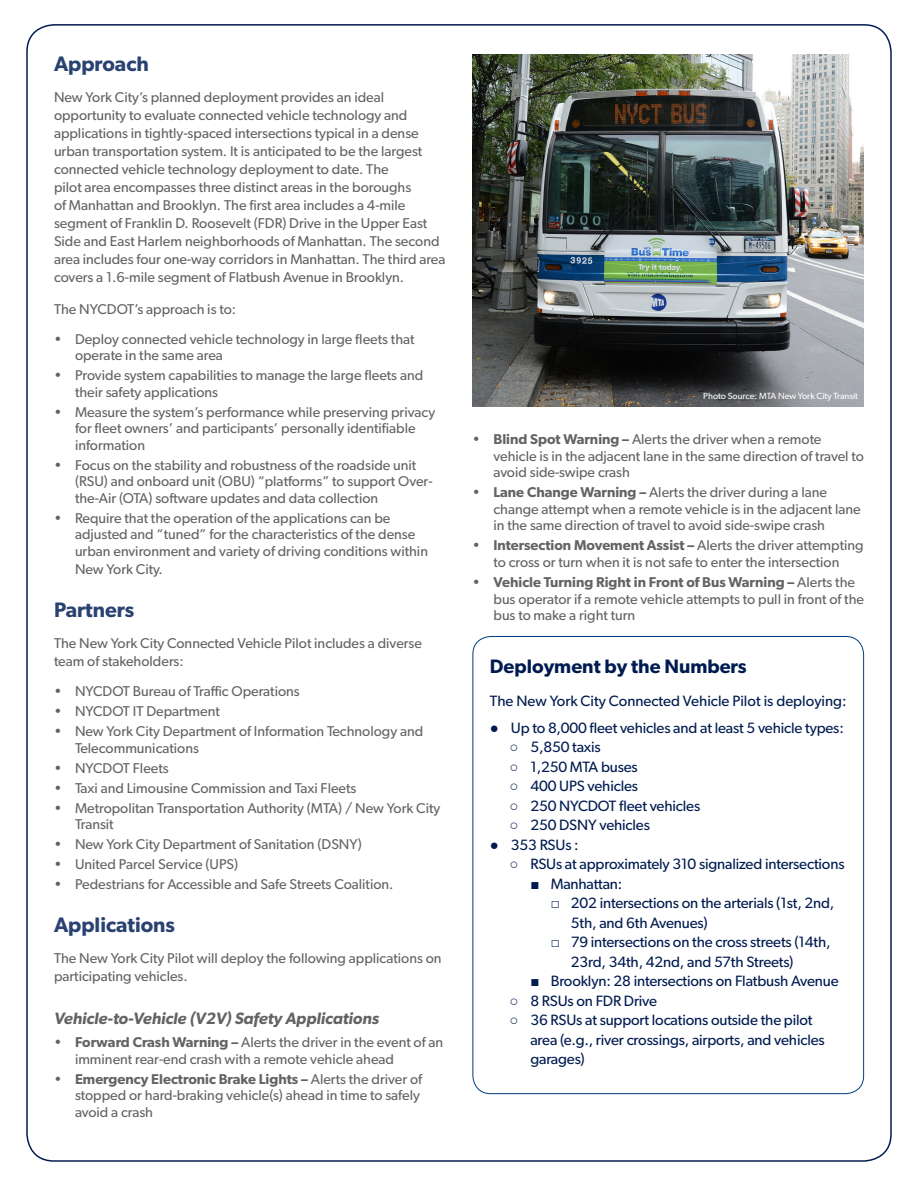
<style>
.page{position:relative;width:918px;height:1188px;background:#fff}
.page>*{position:absolute;margin:0;border:0;box-sizing:border-box;transform-origin:0 0}
.Heading_Level_1{font:600 21px "Gibson";color:#2a4271}
.Sidebar_Heading_Leve{font:600 19.5px "Gibson";color:#001b50}
.Heading_Level_2{font:italic 600 16.5px "Gibson";color:#636366}
.Sidebar_Body{font:15px/19.5px "Gibson";letter-spacing:-.01em;color:#001b50}
.Body_Text{font:14.25px/16.5px "Gibson";color:#636366}
.Body_Text-2{font:9px "Gibson";color:#fff}
.s1{font-weight:600}
.s2{font-family:"Arial"}
</style>
<div class="page">
<img style="left:472px;top:54px;width:392px;height:353px">
<p class="Heading_Level_1" style="left:54px;top:51px;width:96px">Approach</p>
<p class="Body_Text" style="left:54px;top:88px;width:393px;line-height:18px">New York City’s planned deployment provides an ideal opportunity to evaluate connected vehicle technology and applications in tightly-spaced intersections typical in a dense urban transportation system. It is anticipated to be the largest connected vehicle technology deployment to date. The<br>pilot area encompasses three distinct areas in the boroughs<br>of Manhattan and Brooklyn. The first area includes a 4-mile segment of Franklin D. Roosevelt (FDR) Drive in the Upper East Side and East Harlem neighborhoods of Manhattan. The second area includes four one-way corridors in Manhattan. The third area covers a 1.6-mile segment of Flatbush Avenue in Brooklyn.</p>
<p class="Body_Text" style="left:54px;top:300px;width:184px">The NYCDOT’s approach is to:</p>
<p class="Body_Text" style="left:75px;top:330px;width:341px;text-indent:-21px">• Deploy connected vehicle technology in large fleets that operate in the same area</p>
<p class="Body_Text" style="left:75px;top:367px;width:350px;text-indent:-21px">• Provide system capabilities to manage the large fleets and their safety applications</p>
<p class="Body_Text" style="left:75px;top:403px;width:362px;text-indent:-21px">• Measure the system’s performance while preserving privacy for fleet owners’ and participants’ personally identifiable information</p>
<p class="Body_Text" style="left:75px;top:456px;width:359px;text-indent:-21px">• Focus on the stability and robustness of the roadside unit (RSU) and onboard unit (OBU) “platforms” to support Over&shy;the-Air (OTA) software updates and data collection</p>
<p class="Body_Text" style="left:75px;top:509px;width:355px;text-indent:-21px">• Require that the operation of the applications can be adjusted and “tuned” for the characteristics of the dense urban environment and variety of driving conditions within</p>
<p class="Body_Text" style="left:75px;top:560px;width:89px">New York City.</p>
<p class="Heading_Level_1" style="left:54px;top:597px;width:82px">Partners</p>
<p class="Body_Text" style="left:54px;top:634px;width:369px;line-height:18px">The New York City Connected Vehicle Pilot includes a diverse team of stakeholders:</p>
<p class="Body_Text" style="left:54px;top:683px;width:247px">• NYCDOT Bureau of Traffic Operations</p>
<p class="Body_Text" style="left:54px;top:703px;width:167px">• NYCDOT IT Department</p>
<p class="Body_Text" style="left:75px;top:723px;width:350px;text-indent:-21px">• New York City Department of Information Technology and<br>Telecommunications</p>
<p class="Body_Text" style="left:54px;top:759px;width:116px">• NYCDOT Fleets</p>
<p class="Body_Text" style="left:54px;top:779px;width:304px">• Taxi and Limousine Commission and Taxi Fleets</p>
<p class="Body_Text" style="left:75px;top:799px;width:367px;text-indent:-21px">• Metropolitan Transportation Authority (MTA) / New York City<br>Transit</p>
<p class="Body_Text" style="left:54px;top:836px;width:309px">• New York City Department of Sanitation (DSNY)</p>
<p class="Body_Text" style="left:54px;top:856px;width:186px">• United Parcel Service (UPS)</p>
<p class="Body_Text" style="left:54px;top:876px;width:341px">• Pedestrians for Accessible and Safe Streets Coalition.</p>
<p class="Heading_Level_1" style="left:54px;top:912px;width:123px">Applications</p>
<p class="Body_Text" style="left:54px;top:949px;width:389px;line-height:18px">The New York City Pilot will deploy the following applications on participating vehicles.</p>
<p class="Heading_Level_2" style="left:54px;top:1009px;width:327px">Vehicle-to-Vehicle (V2V) Safety Applications</p>
<p class="Body_Text" style="left:75px;top:1034px;width:370px;text-indent:-21px">• <span class="s1">Forward Crash Warning –</span> Alerts the driver in the event of an imminent rear-end crash with a remote vehicle ahead</p>
<p class="Body_Text" style="left:75px;top:1071px;width:349px;text-indent:-21px">• <span class="s1">Emergency Electronic Brake Lights –</span> Alerts the driver of stopped or hard-braking vehicle(s) ahead in time to safely avoid a crash</p>
<p class="Body_Text-2" style="left:703px;top:391px;width:156px">Photo Source: MTA New York City Transit</p>
<p class="Body_Text" style="left:494px;top:431px;width:372px;text-indent:-21px">• <span class="s1">Blind Spot Warning –</span> Alerts the driver when a remote vehicle is in the adjacent lane in the same direction of travel to avoid side-swipe crash</p>
<p class="Body_Text" style="left:494px;top:484px;width:369px;text-indent:-21px">• <span class="s1">Lane Change Warning –</span> Alerts the driver during a lane change attempt when a remote vehicle is in the adjacent lane in the same direction of travel to avoid side-swipe crash</p>
<p class="Body_Text" style="left:472px;top:537px;width:393px;text-align:center">• <span class="s1">Intersection Movement Assist –</span> Alerts the driver attempting to cross or turn when it is not safe to enter the intersection</p>
<p class="Body_Text" style="left:494px;top:574px;width:372px;text-indent:-21px">• <span class="s1">Vehicle Turning Right in Front of Bus Warning –</span> Alerts the bus operator if a remote vehicle attempts to pull in front of the bus to make a right turn</p>
<p class="Sidebar_Heading_Leve" style="left:490px;top:655px;width:258px">Deployment by the Numbers</p>
<p class="Sidebar_Body" style="left:490px;top:691px;width:358px">The New York City Connected Vehicle Pilot is deploying:</p>
<p class="Sidebar_Body" style="left:490px;top:717px;width:355px"><span class="s2">●</span> Up to 8,000 fleet vehicles and at least 5 vehicle types:</p>
<p class="Sidebar_Body" style="left:509px;top:737px;width:93px"><span class="s2">○</span> 5,850 taxis</p>
<p class="Sidebar_Body" style="left:509px;top:756px;width:130px"><span class="s2">○</span> 1,250 MTA buses</p>
<p class="Sidebar_Body" style="left:509px;top:776px;width:130px"><span class="s2">○</span> 400 UPS vehicles</p>
<p class="Sidebar_Body" style="left:509px;top:795px;width:192px"><span class="s2">○</span> 250 NYCDOT fleet vehicles</p>
<p class="Sidebar_Body" style="left:509px;top:815px;width:142px"><span class="s2">○</span> 250 DSNY vehicles</p>
<p class="Sidebar_Body" style="left:490px;top:834px;width:90px"><span class="s2">●</span> 353 RSUs :</p>
<p class="Sidebar_Body" style="left:509px;top:854px;width:337px"><span class="s2">○</span> RSUs at approximately 310 signalized intersections</p>
<p class="Sidebar_Body" style="left:530px;top:873px;width:93px"><span class="s2">■</span> Manhattan:</p>
<p class="Sidebar_Body" style="left:571px;top:893px;width:265px;text-indent:-20px"><span class="s2">□</span> 202 intersections on the arterials (1st, 2nd,<br>5th, and 6th Avenues)</p>
<p class="Sidebar_Body" style="left:571px;top:932px;width:261px;text-indent:-20px"><span class="s2">□</span> 79 intersections on the cross streets (14th,<br>23rd, 34th, 42nd, and 57th Streets)</p>
<p class="Sidebar_Body" style="left:530px;top:971px;width:310px"><span class="s2">■</span> Brooklyn: 28 intersections on Flatbush Avenue</p>
<p class="Sidebar_Body" style="left:509px;top:990px;width:149px"><span class="s2">○</span> 8 RSUs on FDR Drive</p>
<p class="Sidebar_Body" style="left:530px;top:1010px;width:296px;text-indent:-21px"><span class="s2">○</span> 36 RSUs at support locations outside the pilot area (e.g., river crossings, airports, and vehicles garages)</p>
</div>
